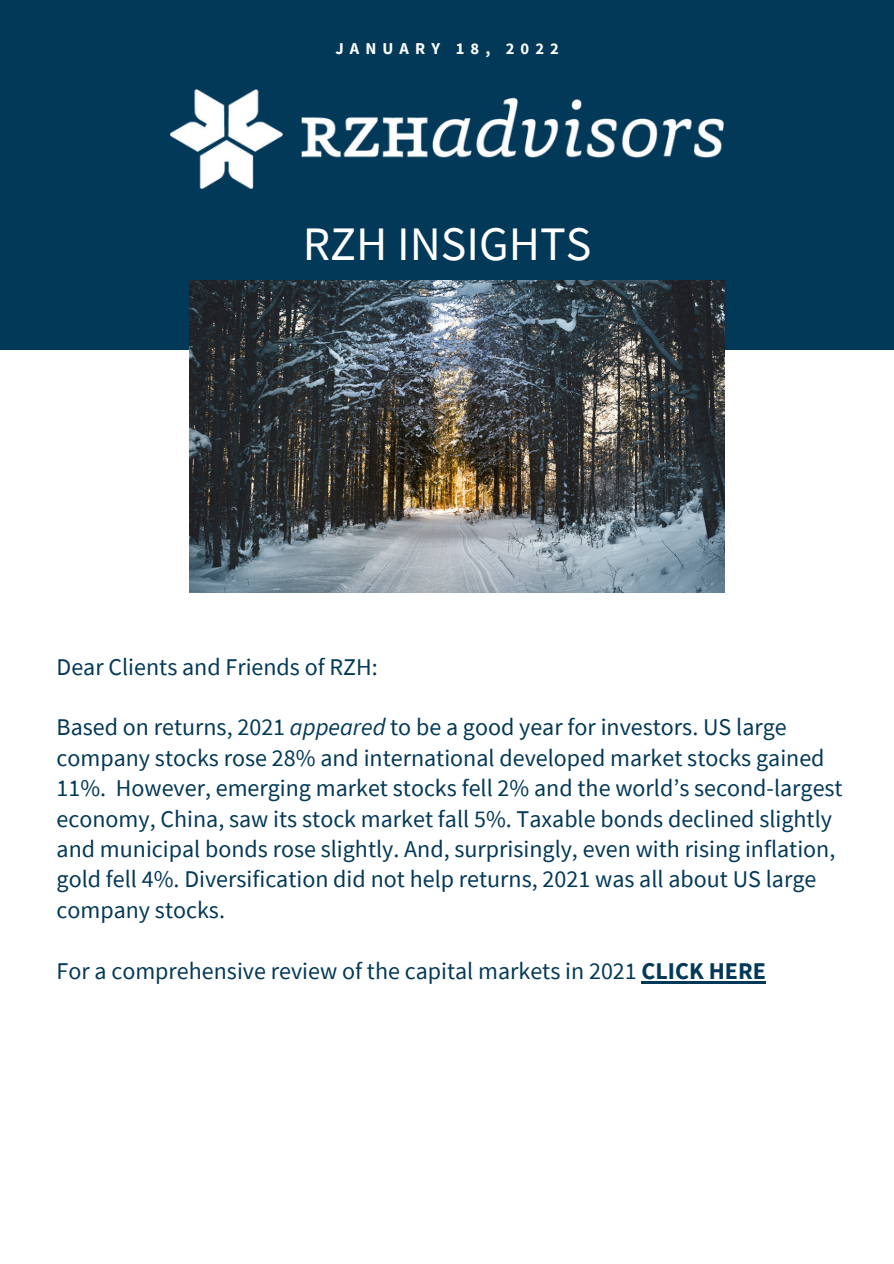
<style>
.page{position:relative;width:894px;height:1264px;background:#fff}
.page>*{position:absolute;margin:0;border:0;box-sizing:border-box;transform-origin:0 0}
.t1{font:48px "Source Sans Pro";color:#fff}
.t2{font:24px/30.5px "Source Sans Pro";color:#033958}
.t3{font:700 16.5px "Source Sans Pro";letter-spacing:.37em;color:#fff}
.s1{font-style:italic}
.s2{font-weight:700}
</style>
<div class="page">
<div style="left:0;top:0;width:893px;height:350px;background:#033958"></div>
<img style="left:171px;top:89px;width:551px;height:99px">
<img style="left:189px;top:281px;width:535px;height:312px">
<hr style="left:641px;top:980px;width:124px;height:3px;background:#033958">
<p class="t3" style="left:335px;top:37px;width:225px">JANUARY 18, 2022</p>
<p class="t1" style="left:303px;top:212px;width:290px">RZH INSIGHTS</p>
<p class="t2" style="left:57px;top:650px;width:323px">Dear Clients and Friends of RZH:</p>
<p class="t2" style="left:57px;top:711px;width:787px">Based on returns, 2021 <span class="s1">appeared</span> to be a good year for investors. US large company stocks rose 28% and international developed market stocks gained 11%. However, emerging market stocks fell 2% and the world’s second-largest economy, China, saw its stock market fall 5%. Taxable bonds declined slightly and municipal bonds rose slightly. And, surprisingly, even with rising inflation, gold fell 4%. Diversification did not help returns, 2021 was all about US large company stocks.</p>
<p class="t2" style="left:57px;top:954px;width:710px">For a comprehensive review of the capital markets in 2021 <span class="s2">CLICK HERE</span></p>
</div>
